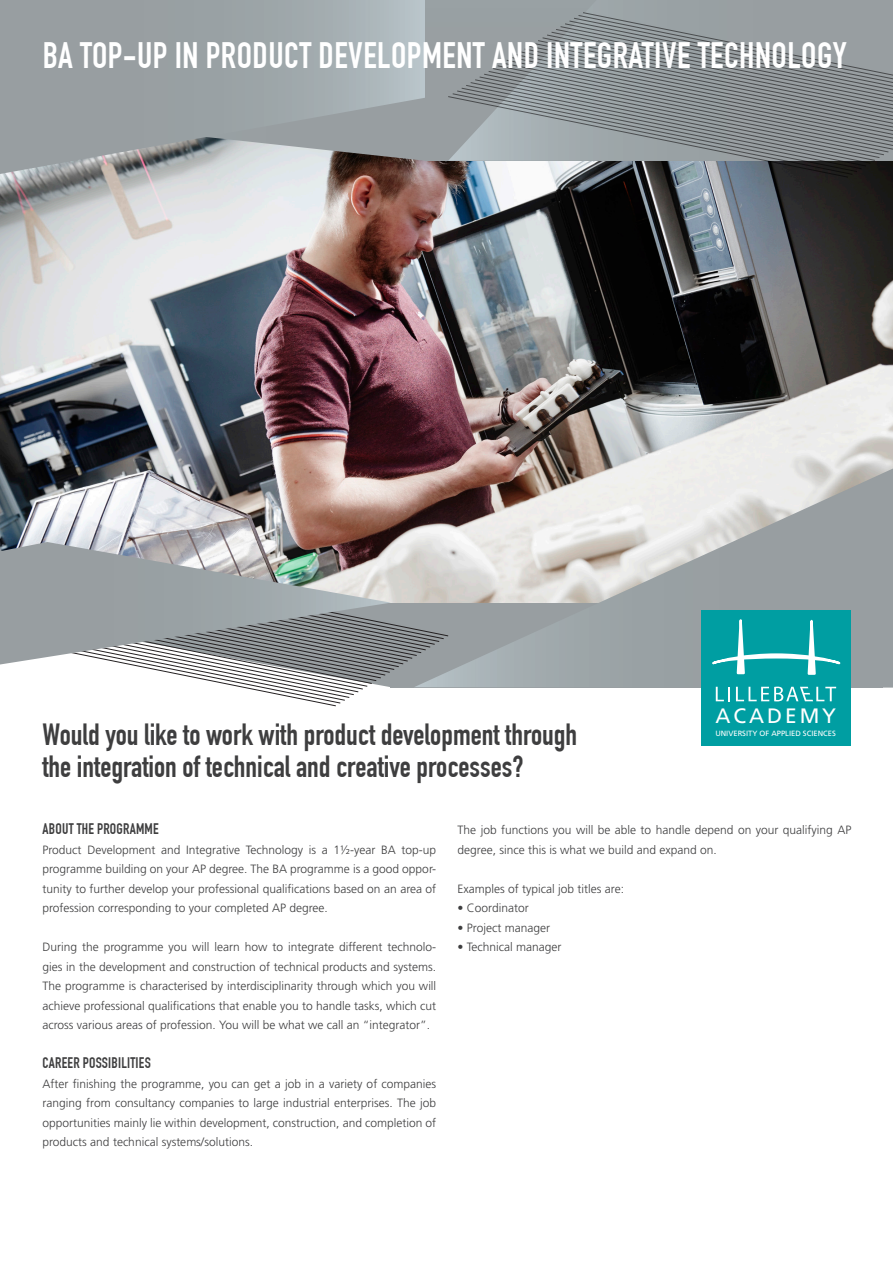
<style>
.page{position:relative;width:893px;height:1263px;background:#fff}
.page>*{position:absolute;margin:0;border:0;box-sizing:border-box;transform-origin:0 0}
.t1{font:36px "DIN Engschrift";letter-spacing:.015em;color:#fff}
.t2{font:30px "DIN Engschrift";color:#3e3e3f}
.t3{font:20.85px "Frutiger LT";letter-spacing:.14em;color:#fff}
.Overskrift{font:15px "DIN Engschrift";letter-spacing:.015em;color:#3e3e3f}
.Brødtekst{font:300 12px/19.5px "Frutiger LT Std";color:#3e3e3f;text-align:justify}
.t4{font:7.65px "Frutiger LT";color:#fff}
</style>
<div class="page">
<img style="left:0;top:174px;width:893px;height:381px">
<svg style="left:0;top:0;width:425px;height:174px;background:#9da3a6"></svg>
<svg style="left:425px;top:0;width:468px;height:177px;background:#8c9295"></svg>
<svg style="left:414px;top:468px;width:479px;height:220px;background:#b4b5b5"></svg>
<svg style="left:0;top:555px;width:448px;height:151px"></svg>
<svg style="left:0;top:542px;width:391px;height:122px;background:#9b9fa1"></svg>
<div style="left:702px;top:610px;width:149px;height:135px;background:#009ea2"></div>
<svg style="left:712px;top:619px;width:129px;height:56px"></svg>
<svg style="left:716px;top:687px;width:14px;height:14px"></svg>
<svg style="left:736px;top:687px;width:100px;height:14px"></svg>
<p class="t1" style="left:43px;top:34px;width:805px">BA TOP-UP IN PRODUCT DEVELOPMENT AND INTEGRATIVE TECHNOLOGY</p>
<p class="t2" style="left:43px;top:717px;width:536px">Would you like to work with product development through</p>
<p class="t2" style="left:43px;top:749px;width:482px">the integration of technical and creative processes?</p>
<p class="t3" style="left:716px;top:703px;width:122px">ACADEMY</p>
<p class="t4" style="left:715px;top:729px;width:122px">UNIVERSITY OF APPLIED SCIENCES</p>
<p class="Overskrift" style="left:43px;top:820px;width:118px">ABOUT THE PROGRAMME</p>
<p class="Brødtekst" style="left:43px;top:840px;width:395px">Product Development and Integrative Technology is a 1½-year BA top-up programme building on your AP degree. The BA programme is a good oppor&shy;tunity to further develop your professional qualifications based on an area of profession corresponding to your completed AP degree.</p>
<p class="Brødtekst" style="left:43px;top:937px;width:395px">During the programme you will learn how to integrate different technolo&shy;gies in the development and construction of technical products and systems.<br>The programme is characterised by interdisciplinarity through which you will achieve professional qualifications that enable you to handle tasks, which cut across various areas of profession. You will be what we call an “integrator”.</p>
<p class="Overskrift" style="left:43px;top:1054px;width:110px">CAREER POSSIBILITIES</p>
<p class="Brødtekst" style="left:43px;top:1074px;width:395px">After finishing the programme, you can get a job in a variety of companies ranging from consultancy companies to large industrial enterprises. The job opportunities mainly lie within development, construction, and completion of products and technical systems/solutions.</p>
<p class="Brødtekst" style="left:458px;top:820px;width:395px">The job functions you will be able to handle depend on your qualifying AP degree, since this is what we build and expand on.</p>
<p class="Brødtekst" style="left:458px;top:879px;width:168px">Examples of typical job titles are:</p>
<p class="Brødtekst" style="left:458px;top:898px;width:73px">• Coordinator</p>
<p class="Brødtekst" style="left:458px;top:918px;width:94px">• Project manager</p>
<p class="Brødtekst" style="left:458px;top:937px;width:106px">• Technical manager</p>
</div>
